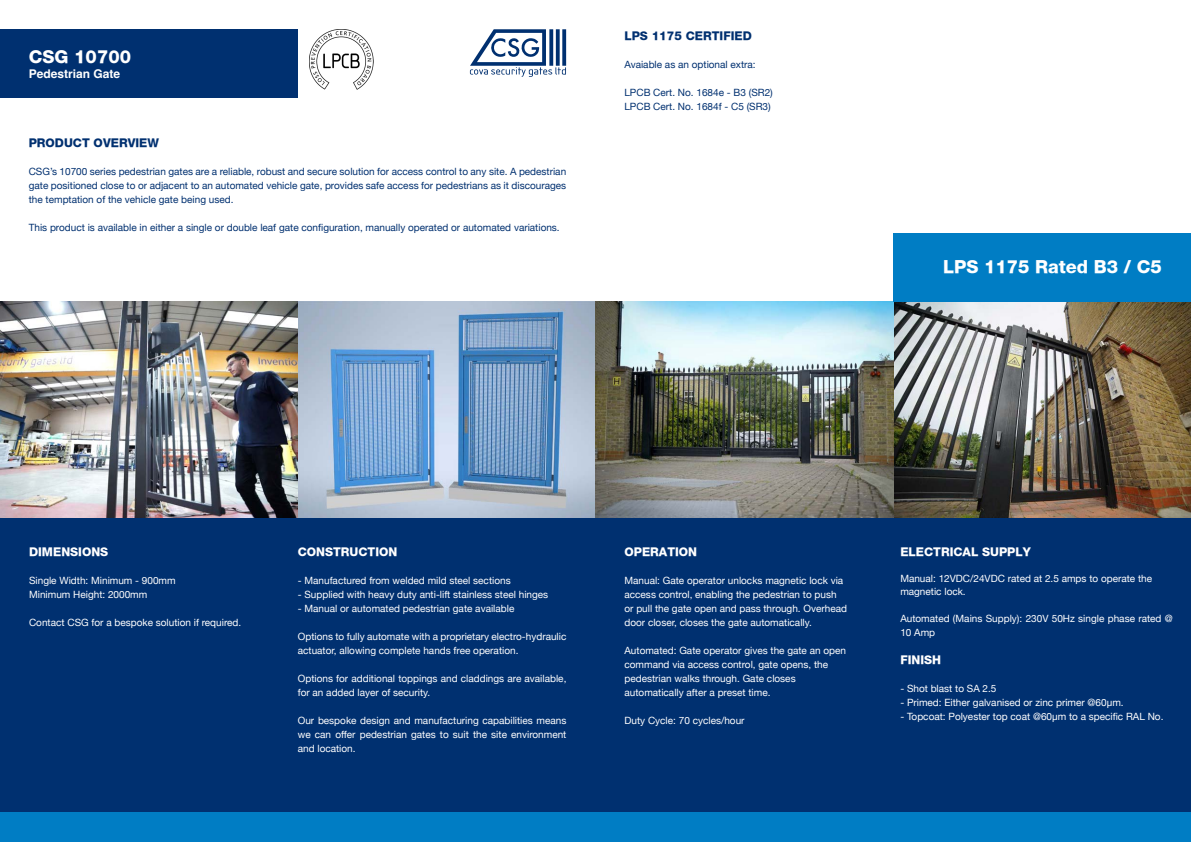
<style>
.page{position:relative;width:1191px;height:842px;background:#fff}
.page>*{position:absolute;margin:0;border:0;box-sizing:border-box;transform-origin:0 0}
.t1{font:800 18px "Helvetica Neue";color:#fff}
.t2{font:800 12px "Helvetica Neue";color:#fff}
.t3{font:800 12px "Helvetica Neue";color:#003070}
.t4{font:700 12px "Helvetica";color:#fff}
.t5{font:10px/14px "Helvetica Neue";color:#fff}
.t6{font:10px/14px "Helvetica Neue";color:#003070}
</style>
<div class="page">
<img style="left:0;top:302px;width:1191px;height:216px">
<div style="left:0;top:518px;width:1191px;height:295px;background:#003070"></div>
<div style="left:0;top:813px;width:1191px;height:29px;background:#007dc4"></div>
<div style="left:0;top:29px;width:298px;height:68px;background:#003070"></div>
<div style="left:893px;top:234px;width:297px;height:68px;background:#007dc4"></div>
<svg style="left:470px;top:29px;width:96px;height:48px"></svg>
<img style="left:310px;top:29px;width:64px;height:60px">
<p class="t1" style="left:29px;top:45px;width:104px">CSG 10700</p>
<p class="t4" style="left:29px;top:66px;width:93px">Pedestrian Gate</p>
<p class="t3" style="left:29px;top:135px;width:132px">PRODUCT OVERVIEW</p>
<p class="t6" style="left:29px;top:165px;width:539px">CSG’s 10700 series pedestrian gates are a reliable, robust and secure solution for access control to any site. A pedestrian gate positioned close to or adjacent to an automated vehicle gate, provides safe access for pedestrians as it discourages</p>
<p class="t6" style="left:29px;top:193px;width:206px">the temptation of the vehicle gate being used.</p>
<p class="t6" style="left:29px;top:221px;width:532px">This product is available in either a single or double leaf gate configuration, manually operated or automated variations.</p>
<p class="t3" style="left:624px;top:29px;width:129px">LPS 1175 CERTIFIED</p>
<p class="t6" style="left:624px;top:58px;width:133px">Avaiable as an optional extra:</p>
<p class="t6" style="left:624px;top:86px;width:150px">LPCB Cert. No. 1684e - B3 (SR2)</p>
<p class="t6" style="left:624px;top:100px;width:148px">LPCB Cert. No. 1684f - C5 (SR3)</p>
<p class="t1" style="left:943px;top:256px;width:220px">LPS 1175 Rated B3 / C5</p>
<p class="t2" style="left:29px;top:545px;width:81px">DIMENSIONS</p>
<p class="t5" style="left:29px;top:574px;width:148px">Single Width: Minimum - 900mm</p>
<p class="t5" style="left:29px;top:588px;width:120px">Minimum Height: 2000mm</p>
<p class="t5" style="left:29px;top:616px;width:214px">Contact CSG for a bespoke solution if required.</p>
<p class="t2" style="left:298px;top:545px;width:101px">CONSTRUCTION</p>
<p class="t5" style="left:298px;top:574px;width:214px">- Manufactured from welded mild steel sections</p>
<p class="t5" style="left:298px;top:588px;width:252px">- Supplied with heavy duty anti-lift stainless steel hinges</p>
<p class="t5" style="left:298px;top:602px;width:218px">- Manual or automated pedestrian gate available</p>
<p class="t5" style="left:298px;top:630px;width:270px">Options to fully automate with a proprietary electro-hydraulic actuator, allowing complete hands free operation.</p>
<p class="t5" style="left:298px;top:672px;width:270px">Options for additional toppings and claddings are available, for an added layer of security.</p>
<p class="t5" style="left:298px;top:714px;width:270px;text-align:justify">Our bespoke design and manufacturing capabilities means we can offer pedestrian gates to suit the site environment and location.</p>
<p class="t2" style="left:624px;top:545px;width:74px">OPERATION</p>
<p class="t5" style="left:624px;top:574px;width:224px">Manual: Gate operator unlocks magnetic lock via access control, enabling the pedestrian to push or pull the gate open and pass through. Overhead door closer, closes the gate automatically.</p>
<p class="t5" style="left:624px;top:644px;width:223px">Automated: Gate operator gives the gate an open command via access control, gate opens, the</p>
<p class="t5" style="left:624px;top:672px;width:173px">pedestrian walks through. Gate closes</p>
<p class="t5" style="left:624px;top:686px;width:147px">automatically after a preset time.</p>
<p class="t5" style="left:624px;top:714px;width:122px">Duty Cycle: 70 cycles/hour</p>
<p class="t2" style="left:900px;top:545px;width:132px">ELECTRICAL SUPPLY</p>
<p class="t5" style="left:900px;top:572px;width:253px">Manual: 12VDC/24VDC rated at 2.5 amps to operate the</p>
<p class="t5" style="left:900px;top:585px;width:67px">magnetic lock.</p>
<p class="t5" style="left:900px;top:612px;width:274px">Automated (Mains Supply): 230V 50Hz single phase rated @<br>10 Amp</p>
<p class="t2" style="left:900px;top:653px;width:42px">FINISH</p>
<p class="t5" style="left:900px;top:682px;width:98px">- Shot blast to SA 2.5</p>
<p class="t5" style="left:900px;top:696px;width:225px">- Primed: Either galvanised or zinc primer @60μm.</p>
<p class="t5" style="left:900px;top:710px;width:265px">- Topcoat: Polyester top coat @60μm to a specific RAL No.</p>
</div>
